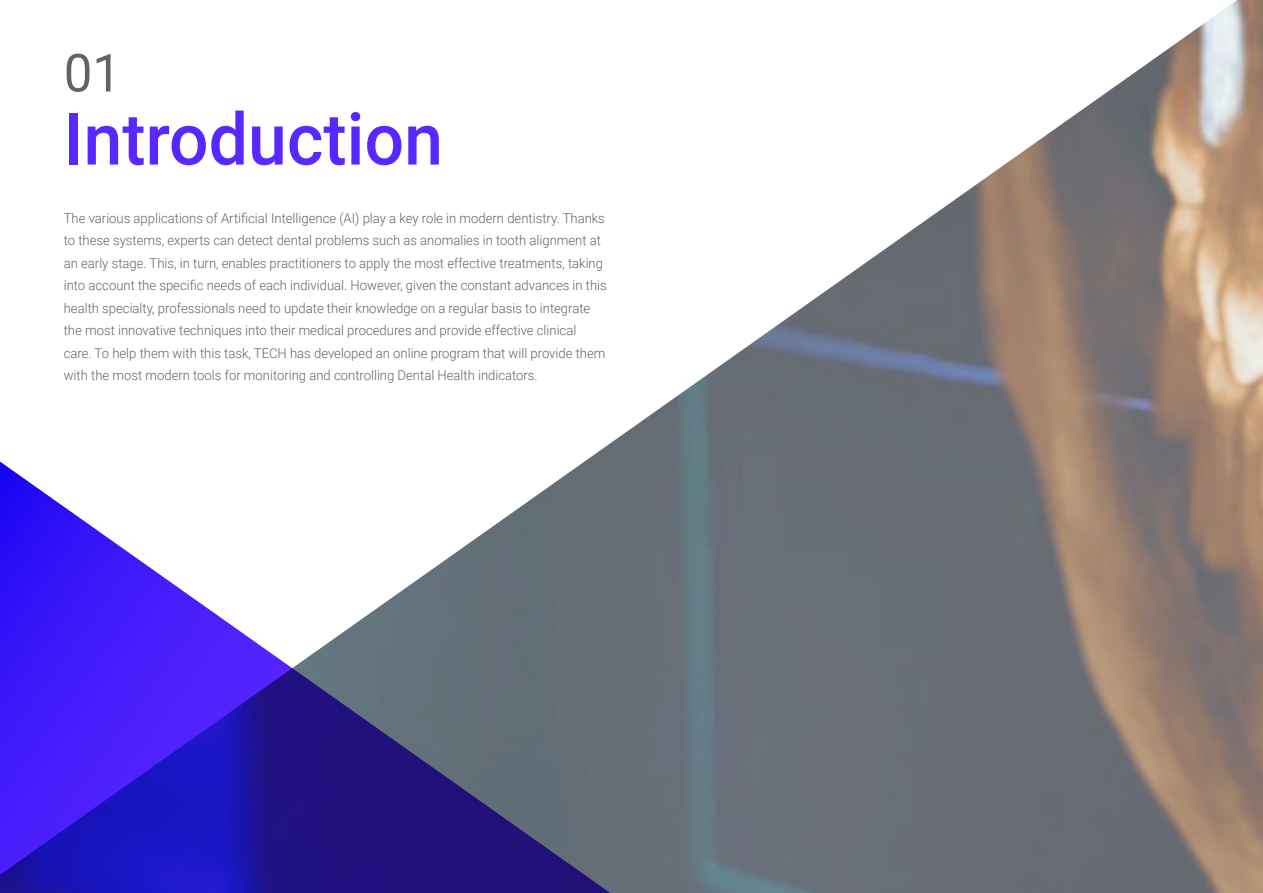
<style>
.page{position:relative;width:1263px;height:893px;background:#fff}
.page>*{position:absolute;margin:0;border:0;box-sizing:border-box;transform-origin:0 0}
.t1{font:500 72px "Roboto";color:#5927ff}
.t2{font:52.5px "Roboto";color:#61646a}
.t3{font:300 13.5px/22.5px "Roboto";color:#61646a}
</style>
<div class="page">
<img style="left:606px;top:0;width:657px;height:893px">
<svg style="left:0;top:446px;width:640px;height:447px"></svg>
<h2 class="t2" style="left:64px;top:36px;width:59px">01</h2>
<h1 class="t1" style="left:64px;top:89px;width:381px">Introduction</h1>
<p class="t3" style="left:64px;top:206px;width:544px">The various applications of Artificial Intelligence (AI) play a key role in modern dentistry. Thanks to these systems, experts can detect dental problems such as anomalies in tooth alignment at an early stage. This, in turn, enables practitioners to apply the most effective treatments, taking into account the specific needs of each individual. However, given the constant advances in this health specialty, professionals need to update their knowledge on a regular basis to integrate the most innovative techniques into their medical procedures and provide effective clinical care. To help them with this task, TECH has developed an online program that will provide them with the most modern tools for monitoring and controlling Dental Health indicators.</p>
</div>
